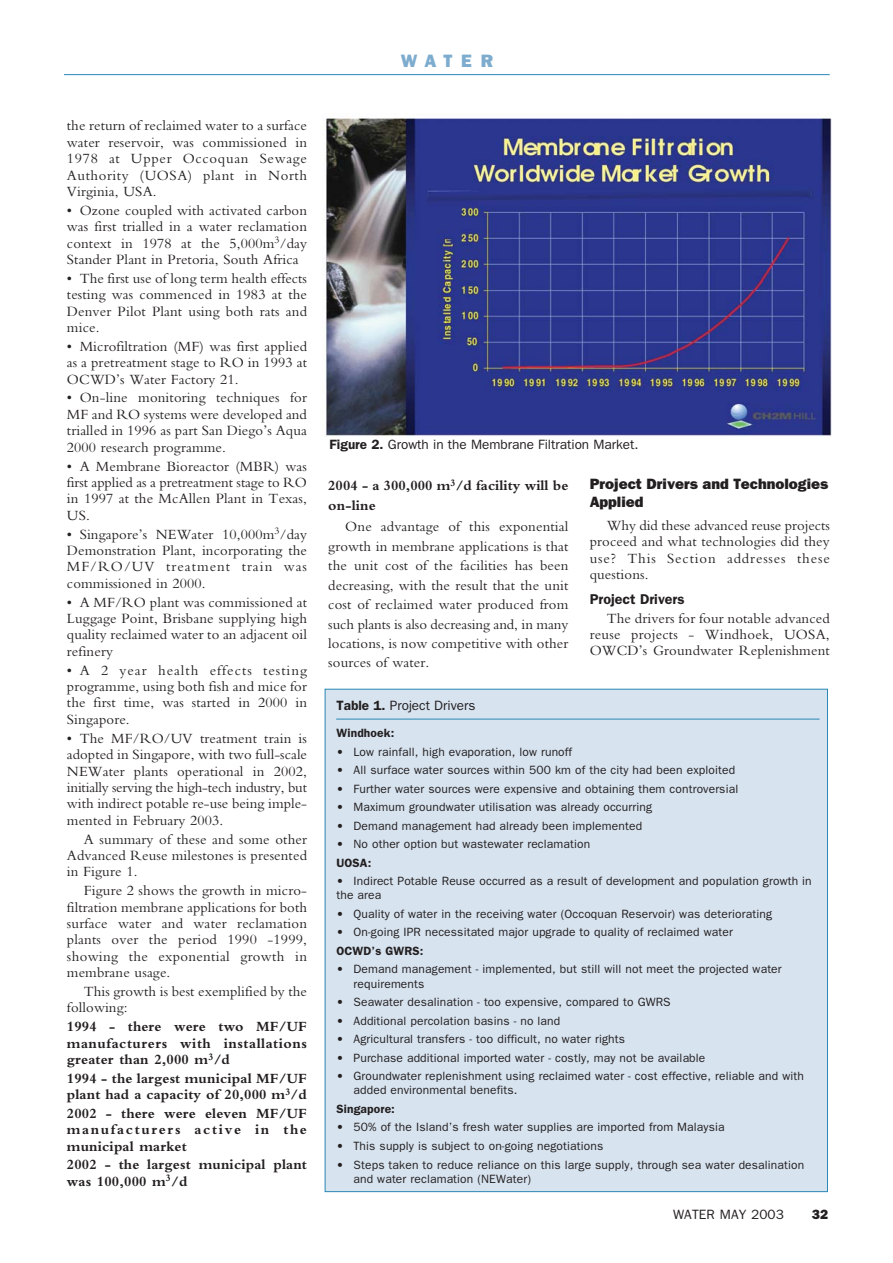
<style>
.page{position:relative;width:893px;height:1263px;background:#fff}
.page>*{position:absolute;margin:0;border:0;box-sizing:border-box;transform-origin:0 0}
.t1{font:800 18px "Franklin Gothic";letter-spacing:.445em;color:#7daccf}
.t2{font:800 15px/18px "Franklin Gothic";color:#231f20}
.t3{font:14.7px/16.5px "Bembo";letter-spacing:.01em;color:#231f20;text-align:justify}
.t4{font:700 14.7px/16.5px "Bembo";letter-spacing:.01em;color:#231f20}
.t5{font:600 14.25px "Franklin Gothic";color:#231f20}
.t6{font:13.5px "Franklin Gothic";color:#231f20}
.t7{font:800 13.5px "Franklin Gothic";color:#231f20}
.t8{font:12px/14.2px "Franklin Gothic";letter-spacing:.01em;color:#231f20}
.t9{font:600 12px "Franklin Gothic";letter-spacing:.01em;color:#231f20}
.s1{font-weight:600}
</style>
<div class="page">
<hr style="left:64px;top:74px;width:765px;height:1px;background:#2a88b5">
<img style="left:326px;top:118px;width:506px;height:319px">
<div style="left:325px;top:689px;width:502px;height:503px;background:#d7e3ef"></div>
<hr style="left:336px;top:719px;width:483px;height:1px;background:#2a88b5">
<p class="t1" style="left:400px;top:54px;width:94px">WATER</p>
<p class="t3" style="left:67px;top:119px;width:241px">the return of reclaimed water to a surface water reservoir, was commissioned in 1978 at Upper Occoquan Sewage Authority (UOSA) plant in North Virginia, USA.</p>
<p class="t3" style="left:67px;top:203px;width:241px">• Ozone coupled with activated carbon was first trialled in a water reclamation context in 1978 at the 5,000m<sup>3</sup>/day Stander Plant in Pretoria, South Africa</p>
<p class="t3" style="left:67px;top:271px;width:241px">• The first use of long term health effects testing was commenced in 1983 at the Denver Pilot Plant using both rats and mice.</p>
<p class="t3" style="left:67px;top:339px;width:241px">• Microfiltration (MF) was first applied as a pretreatment stage to RO in 1993 at OCWD’s Water Factory 21.</p>
<p class="t3" style="left:67px;top:391px;width:241px">• On-line monitoring techniques for MF and RO systems were developed and trialled in 1996 as part San Diego’s Aqua 2000 research programme.</p>
<p class="t3" style="left:67px;top:459px;width:241px">• A Membrane Bioreactor (MBR) was first applied as a pretreatment stage to RO in 1997 at the McAllen Plant in Texas, US.</p>
<p class="t3" style="left:67px;top:527px;width:241px">• Singapore’s NEWater 10,000m<sup>3</sup>/day Demonstration Plant, incorporating the MF/RO/UV treatment train was commissioned in 2000.</p>
<p class="t3" style="left:67px;top:595px;width:242px">• A MF/RO plant was commissioned at Luggage Point, Brisbane supplying high quality reclaimed water to an adjacent oil refinery</p>
<p class="t3" style="left:67px;top:663px;width:242px">• A 2 year health effects testing programme, using both fish and mice for the first time, was started in 2000 in Singapore.</p>
<p class="t3" style="left:67px;top:731px;width:242px">• The MF/RO/UV treatment train is adopted in Singapore, with two full-scale NEWater plants operational in 2002, initially serving the high-tech industry, but with indirect potable re-use being imple&shy;mented in February 2003.</p>
<p class="t3" style="left:67px;top:832px;width:241px;text-indent:17px">A summary of these and some other Advanced Reuse milestones is presented in Figure 1.</p>
<p class="t3" style="left:67px;top:884px;width:242px;text-indent:17px">Figure 2 shows the growth in micro&shy;filtration membrane applications for both surface water and water reclamation plants over the period 1990 -1999, showing the exponential growth in membrane usage.</p>
<p class="t3" style="left:67px;top:985px;width:241px;text-indent:17px">This growth is best exemplified by the following:</p>
<p class="t4" style="left:67px;top:1020px;width:241px;text-align:justify">1994 - there were two MF/UF manufacturers with installations greater than 2,000 m<sup>3</sup>/d</p>
<p class="t4" style="left:67px;top:1071px;width:241px">1994 - the largest municipal MF/UF plant had a capacity of 20,000 m<sup>3</sup>/d</p>
<p class="t4" style="left:67px;top:1106px;width:241px;text-align:justify">2002 - there were eleven MF/UF manufacturers active in the municipal market</p>
<p class="t4" style="left:67px;top:1158px;width:241px">2002 - the largest municipal plant was 100,000 m<sup>3</sup>/d</p>
<p class="t6" style="left:329px;top:440px;width:310px"><span class="s1">Figure 2.</span> Growth in the Membrane Filtration Market.</p>
<p class="t4" style="left:328px;top:477px;width:241px;line-height:19.5px">2004 - a 300,000 m<sup>3</sup>/d facility will be on-line</p>
<p class="t3" style="left:328px;top:518px;width:241px;line-height:19.5px;text-indent:17px">One advantage of this exponential growth in membrane applications is that the unit cost of the facilities has been decreasing, with the result that the unit cost of reclaimed water produced from such plants is also decreasing and, in many locations, is now competitive with other sources of water.</p>
<p class="t2" style="left:589px;top:476px;width:240px">Project Drivers and Technologies<br>Applied</p>
<p class="t3" style="left:589px;top:519px;width:241px;text-indent:17px">Why did these advanced reuse projects proceed and what technologies did they use? This Section addresses these questions.</p>
<p class="t5" style="left:589px;top:594px;width:96px">Project Drivers</p>
<p class="t3" style="left:589px;top:611px;width:241px;text-indent:17px">The drivers for four notable advanced reuse projects - Windhoek, UOSA, OWCD’s Groundwater Replenishment</p>
<p class="t6" style="left:336px;top:701px;width:140px"><span class="s1">Table 1.</span> Project Drivers</p>
<p class="t9" style="left:336px;top:729px;width:59px">Windhoek:</p>
<p class="t8" style="left:336px;top:746px;width:237px">• Low rainfall, high evaporation, low runoff</p>
<p class="t8" style="left:336px;top:764px;width:400px">• All surface water sources within 500 km of the city had been exploited</p>
<p class="t8" style="left:336px;top:783px;width:403px">• Further water sources were expensive and obtaining them controversial</p>
<p class="t8" style="left:336px;top:801px;width:317px">• Maximum groundwater utilisation was already occurring</p>
<p class="t8" style="left:336px;top:820px;width:307px">• Demand management had already been implemented</p>
<p class="t8" style="left:336px;top:838px;width:255px">• No other option but wastewater reclamation</p>
<p class="t9" style="left:336px;top:858px;width:36px">UOSA:</p>
<p class="t8" style="left:336px;top:875px;width:477px">• Indirect Potable Reuse occurred as a result of development and population growth in the area</p>
<p class="t8" style="left:336px;top:908px;width:437px">• Quality of water in the receiving water (Occoquan Reservoir) was deteriorating</p>
<p class="t8" style="left:336px;top:926px;width:398px">• On-going IPR necessitated major upgrade to quality of reclaimed water</p>
<p class="t9" style="left:336px;top:947px;width:88px">OCWD’s GWRS:</p>
<p class="t8" style="left:353px;top:963px;width:430px;text-indent:-17px">• Demand management - implemented, but still will not meet the projected water requirements</p>
<p class="t8" style="left:336px;top:996px;width:336px">• Seawater desalination - too expensive, compared to GWRS</p>
<p class="t8" style="left:336px;top:1015px;width:225px">• Additional percolation basins - no land</p>
<p class="t8" style="left:336px;top:1033px;width:290px">• Agricultural transfers - too difficult, no water rights</p>
<p class="t8" style="left:336px;top:1052px;width:370px">• Purchase additional imported water - costly, may not be available</p>
<p class="t8" style="left:353px;top:1070px;width:452px;text-indent:-17px">• Groundwater replenishment using reclaimed water - cost effective, reliable and with added environmental benefits.</p>
<p class="t9" style="left:336px;top:1105px;width:60px">Singapore:</p>
<p class="t8" style="left:336px;top:1121px;width:389px">• 50% of the Island’s fresh water supplies are imported from Malaysia</p>
<p class="t8" style="left:336px;top:1140px;width:268px">• This supply is subject to on-going negotiations</p>
<p class="t8" style="left:353px;top:1158px;width:452px;text-indent:-17px">• Steps taken to reduce reliance on this large supply, through sea water desalination and water reclamation (NEWater)</p>
<p class="t6" style="left:673px;top:1210px;width:112px">WATER MAY 2003</p>
<p class="t7" style="left:811px;top:1210px;width:18px">32</p>
</div>
